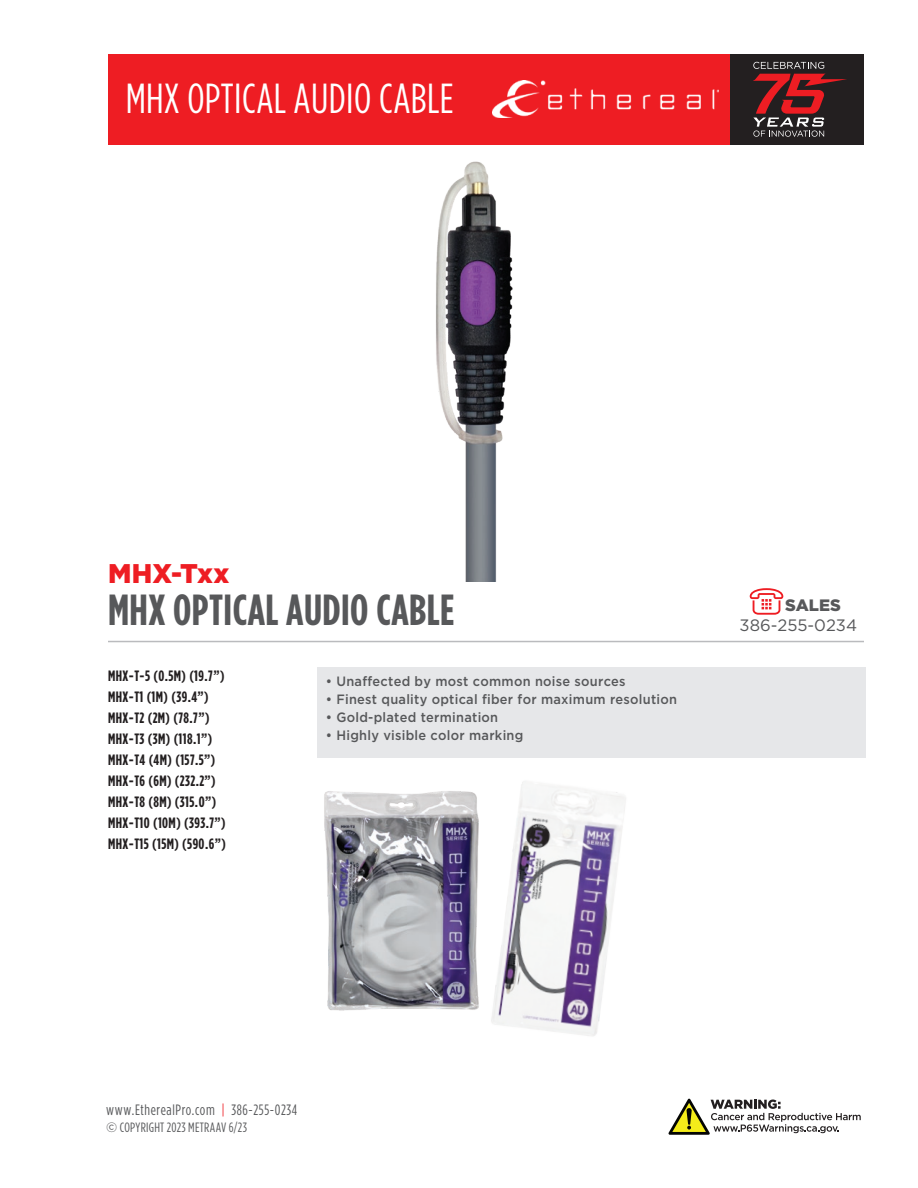
<style>
.page{position:relative;width:918px;height:1188px;background:#fff}
.page>*{position:absolute;margin:0;border:0;box-sizing:border-box;transform-origin:0 0}
.t1{font:700 43.5px "Gotham Condensed";letter-spacing:.01em;color:#57585a}
.t2{font:42px "Gotham Condensed";letter-spacing:.01em;color:#fff}
.t3{font:900 27px "Gotham";letter-spacing:.01em;color:#ee1d23}
.t4{font:16.5px "Gotham";color:#57585a}
.t5{font:900 16.5px "Gotham";color:#57585a}
.t6{font:700 15px/21px "Gotham Condensed";letter-spacing:.03em;color:#231f20}
.t7{font:15px "Gotham Condensed";letter-spacing:.04em;color:#57585a}
.t8{font:500 13.5px "Gotham";letter-spacing:.02em;color:#57585a;scale:.95 1}
.t9{font:13.5px "Gotham Condensed";letter-spacing:.02em;color:#57585a}
.s1{color:#ee1d23}
.s2{font-family:"Gotham"}
</style>
<div class="page">
<div style="left:108px;top:54px;width:756px;height:91px;background:#ee1d23"></div>
<div style="left:730px;top:54px;width:134px;height:91px;background:#231f20"></div>
<hr style="left:108px;top:641px;width:756px;height:1px;background:#babbbe">
<svg style="left:668px;top:1099px;width:193px;height:36px"></svg>
<svg style="left:753px;top:62px;width:94px;height:75px"></svg>
<img style="left:492px;top:81px;width:226px;height:36px">
<svg style="left:750px;top:588px;width:33px;height:27px"></svg>
<div style="left:317px;top:667px;width:549px;height:91px;background:#e6e7e9"></div>
<img style="left:436px;top:161px;width:77px;height:420px">
<img style="left:324px;top:791px;width:80px;height:220px">
<img style="left:404px;top:781px;width:222px;height:255px">
<h2 class="t2" style="left:126px;top:76px;width:329px">MHX OPTICAL AUDIO CABLE</h2>
<h3 class="t3" style="left:108px;top:558px;width:123px">MHX-Txx</h3>
<h1 class="t1" style="left:108px;top:585px;width:348px">MHX OPTICAL AUDIO CABLE</h1>
<p class="t6" style="left:108px;top:665px;width:119px">MHX-T-5 (0.5M) (19.7”)<br>MHX-T1 (1M) (39.4”)<br>MHX-T2 (2M) (78.7”)<br>MHX-T3 (3M) (118.1”)<br>MHX-T4 (4M) (157.5”)<br>MHX-T6 (6M) (232.2”)<br>MHX-T8 (8M) (315.0”)<br>MHX-T10 (10M) (393.7”)<br>MHX-T15 (15M) (590.6”)</p>
<p class="t8" style="left:326px;top:674px;width:317px">• Unaffected by most common noise sources</p>
<p class="t8" style="left:326px;top:692px;width:371px">• Finest quality optical fiber for maximum resolution</p>
<p class="t8" style="left:326px;top:710px;width:183px">• Gold-plated termination</p>
<p class="t8" style="left:326px;top:728px;width:210px">• Highly visible color marking</p>
<p class="t5" style="left:785px;top:595px;width:57px">SALES</p>
<p class="t4" style="left:740px;top:616px;width:119px">386-255-0234</p>
<p class="t7" style="left:106px;top:1102px;width:193px">www.EtherealPro.com <span class="s1">|</span> 386-255-0234</p>
<p class="t9" style="left:106px;top:1120px;width:142px"><span class="s2">©</span> COPYRIGHT 2023 METRAAV 6/23</p>
</div>
